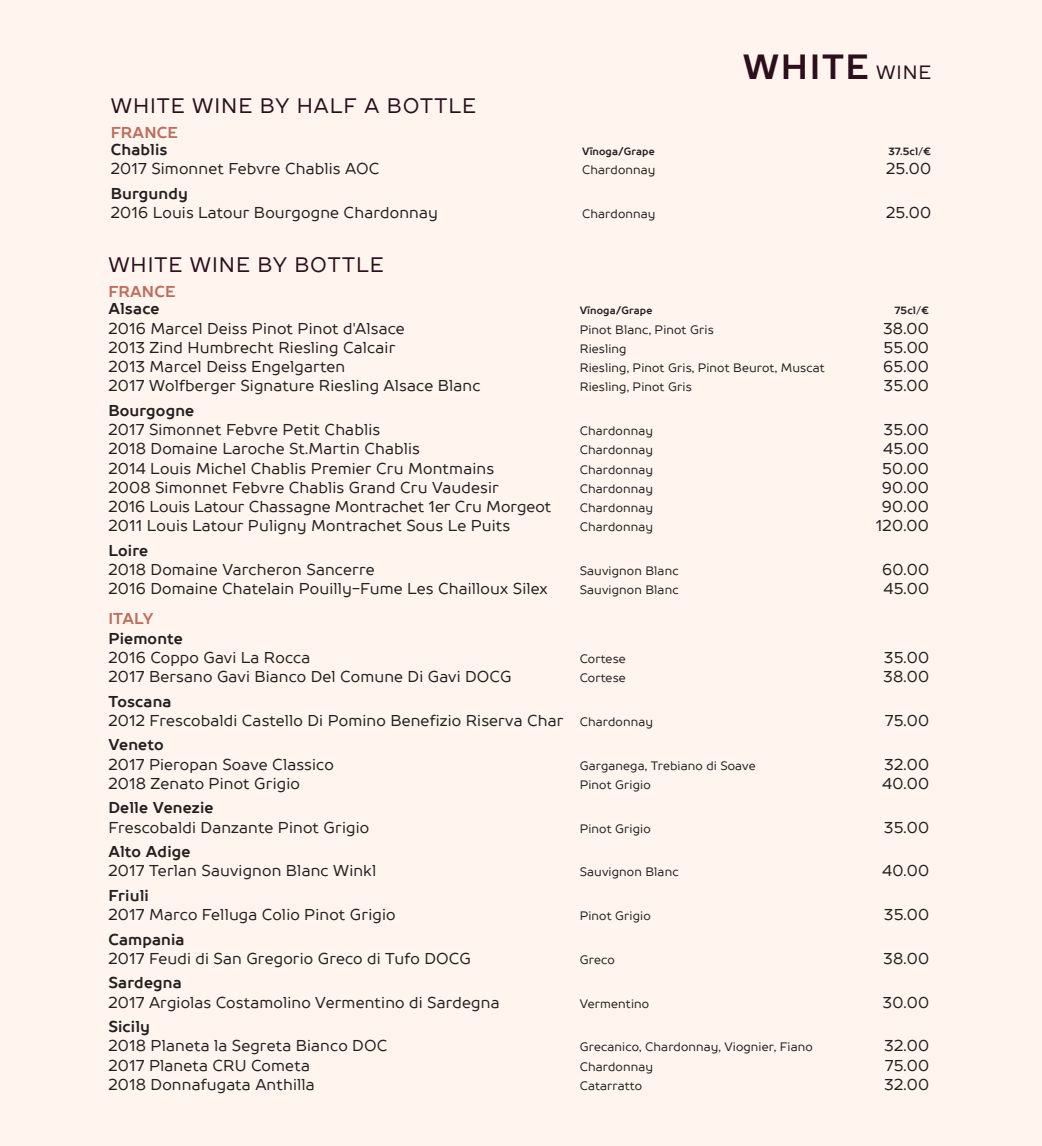
<style>
.page{position:relative;width:1042px;height:1146px;background:#fff4ee}
.page>*{position:absolute;margin:0;border:0;box-sizing:border-box;transform-origin:0 0}
.t1{font:700 35px "TT Prosto Sans";letter-spacing:.05em;color:#2c0e1d;scale:.95 1}
.t2{font:21px "TT Prosto Sans";letter-spacing:.05em;color:#2c0e1d;scale:.95 1}
.t3{font:15.75px/19.2px "TT Prosto Sans";letter-spacing:.01em;color:#231f20;scale:.95 1}
.t4{font:700 15.75px "TT Prosto Sans";letter-spacing:.01em;color:#231f20;scale:.95 1}
.t5{font:700 15.75px "TT Prosto Sans";letter-spacing:.01em;color:#bc6e5b;scale:.95 1}
.t6{font:12.25px "TT Prosto Sans";letter-spacing:.01em;color:#231f20;scale:.95 1}
.t7{font:700 10.5px "TT Prosto Sans";letter-spacing:.01em;color:#231f20;scale:.95 1}
.s1{font-weight:400;font-size:19.25px}
.s2{font-weight:400}
.s3{font-weight:700}
.s4{font-size:12.25px}
</style>
<div class="page">
<h1 class="t1" style="left:742px;top:44px;width:200px">WHITE <span class="s1">WINE</span></h1>
<h2 class="t2" style="left:111px;top:92px;width:386px">WHITE WINE BY HALF A BOTTLE</h2>
<p class="t5" style="left:111px;top:122px;width:72px">FRANCE</p>
<p class="t4" style="left:111px;top:139px;width:61px">Chablis</p>
<p class="t7" style="left:582px;top:144px;width:78px">Vīnoga/Grape</p>
<p class="t7" style="left:888px;top:144px;width:46px">37.5cl<span class="s2">/</span>€</p>
<p class="t3" style="left:111px;top:159px;width:284px">2017 Simonnet Febvre Chablis AOC</p>
<p class="t6" style="left:582px;top:162px;width:79px">Chardonnay</p>
<p class="t3" style="left:886px;top:159px;width:49px">25.00</p>
<p class="t4" style="left:111px;top:183px;width:83px">Burgundy</p>
<p class="t3" style="left:111px;top:203px;width:346px">2016 Louis Latour Bourgogne Chardonnay</p>
<p class="t6" style="left:582px;top:206px;width:79px">Chardonnay</p>
<p class="t3" style="left:886px;top:203px;width:49px">25.00</p>
<h2 class="t2" style="left:108px;top:251px;width:291px">WHITE WINE BY BOTTLE</h2>
<p class="t5" style="left:108px;top:281px;width:72px">FRANCE</p>
<p class="t4" style="left:108px;top:299px;width:55px">Alsace</p>
<p class="t7" style="left:580px;top:304px;width:78px">Vīnoga/Grape</p>
<p class="t7" style="left:894px;top:304px;width:38px">75cl<span class="s2">/</span>€</p>
<p class="t3" style="left:108px;top:318px;width:314px">2016 Marcel Deiss Pinot Pinot d'Alsace</p>
<p class="t6" style="left:580px;top:321px;width:142px">Pinot Blanc, Pinot Gris</p>
<p class="t3" style="left:883px;top:318px;width:49px">38.00</p>
<p class="t3" style="left:108px;top:338px;width:304px">2013 Zind Humbrecht Riesling Calcair</p>
<p class="t6" style="left:580px;top:341px;width:51px">Riesling</p>
<p class="t3" style="left:883px;top:338px;width:49px">55.00</p>
<p class="t3" style="left:108px;top:357px;width:251px">2013 Marcel Deiss Engelgarten</p>
<p class="t6" style="left:580px;top:360px;width:259px">Riesling, Pinot Gris, Pinot Beurot, Muscat</p>
<p class="t3" style="left:883px;top:357px;width:50px">65.00</p>
<p class="t3" style="left:108px;top:376px;width:393px">2017 Wolfberger Signature Riesling Alsace Blanc</p>
<p class="t6" style="left:580px;top:379px;width:119px">Riesling, Pinot Gris</p>
<p class="t3" style="left:884px;top:376px;width:49px">35.00</p>
<p class="t4" style="left:108px;top:400px;width:92px">Bourgogne</p>
<p class="t3" style="left:108px;top:420px;width:287px">2017 Simonnet Febvre Petit Chablis</p>
<p class="t6" style="left:580px;top:423px;width:79px">Chardonnay</p>
<p class="t3" style="left:884px;top:420px;width:49px">35.00</p>
<p class="t3" style="left:108px;top:439px;width:329px">2018 Domaine Laroche St.Martin Chablis</p>
<p class="t6" style="left:580px;top:442px;width:79px">Chardonnay</p>
<p class="t3" style="left:883px;top:439px;width:50px">45.00</p>
<p class="t3" style="left:108px;top:458px;width:407px">2014 Louis Michel Chablis Premier Cru Montmains</p>
<p class="t6" style="left:580px;top:461px;width:79px">Chardonnay</p>
<p class="t3" style="left:882px;top:458px;width:51px">50.00</p>
<p class="t3" style="left:108px;top:478px;width:412px">2008 Simonnet Febvre Chablis Grand Cru Vaudesir</p>
<p class="t6" style="left:580px;top:481px;width:79px">Chardonnay</p>
<p class="t3" style="left:882px;top:478px;width:51px">90.00</p>
<p class="t3" style="left:108px;top:497px;width:468px">2016 Louis Latour Chassagne Montrachet 1er Cru Morgeot</p>
<p class="t6" style="left:580px;top:500px;width:79px">Chardonnay</p>
<p class="t3" style="left:882px;top:497px;width:51px">90.00</p>
<p class="t3" style="left:108px;top:516px;width:424px">2011 Louis Latour Puligny Montrachet Sous Le Puits</p>
<p class="t6" style="left:580px;top:519px;width:79px">Chardonnay</p>
<p class="t3" style="left:876px;top:516px;width:57px">120.00</p>
<p class="t4" style="left:108px;top:540px;width:44px">Loire</p>
<p class="t3" style="left:108px;top:560px;width:282px">2018 Domaine Varcheron Sancerre</p>
<p class="t6" style="left:580px;top:563px;width:106px">Sauvignon Blanc</p>
<p class="t3" style="left:882px;top:560px;width:51px">60.00</p>
<p class="t3" style="left:108px;top:579px;width:464px">2016 Domaine Chatelain Pouilly-Fume Les Chailloux Silex</p>
<p class="t6" style="left:580px;top:582px;width:106px">Sauvignon Blanc</p>
<p class="t3" style="left:883px;top:579px;width:50px">45.00</p>
<p class="t5" style="left:108px;top:608px;width:49px">ITALY</p>
<p class="t4" style="left:108px;top:628px;width:80px">Piemonte</p>
<p class="t3" style="left:108px;top:647px;width:214px">2016 Coppo Gavi La Rocca</p>
<p class="t6" style="left:580px;top:650px;width:50px">Cortese</p>
<p class="t3" style="left:884px;top:647px;width:49px">35.00</p>
<p class="t3" style="left:108px;top:667px;width:426px">2017 Bersano Gavi Bianco Del Comune Di Gavi DOCG</p>
<p class="t6" style="left:580px;top:670px;width:50px">Cortese</p>
<p class="t3" style="left:883px;top:667px;width:49px">38.00</p>
<p class="t3" style="left:108px;top:691px;width:575px"><span class="s3">Toscana<br></span>2012 Frescobaldi Castello Di Pomino Benefizio Riserva Char <span class="s4">Chardonnay</span></p>
<p class="t3" style="left:885px;top:710px;width:48px">75.00</p>
<p class="t4" style="left:108px;top:734px;width:60px">Veneto</p>
<p class="t3" style="left:108px;top:754px;width:239px">2017 Pieropan Soave Classico</p>
<p class="t6" style="left:580px;top:757px;width:187px">Garganega, Trebiano di Soave</p>
<p class="t3" style="left:884px;top:754px;width:48px">32.00</p>
<p class="t3" style="left:108px;top:773px;width:203px">2018 Zenato Pinot Grigio</p>
<p class="t6" style="left:580px;top:776px;width:76px">Pinot Grigio</p>
<p class="t3" style="left:882px;top:773px;width:51px">40.00</p>
<p class="t4" style="left:108px;top:797px;width:112px">Delle Venezie</p>
<p class="t3" style="left:108px;top:817px;width:276px">Frescobaldi Danzante Pinot Grigio</p>
<p class="t6" style="left:580px;top:820px;width:76px">Pinot Grigio</p>
<p class="t3" style="left:884px;top:817px;width:49px">35.00</p>
<p class="t4" style="left:108px;top:841px;width:88px">Alto Adige</p>
<p class="t3" style="left:108px;top:861px;width:283px">2017 Terlan Sauvignon Blanc Winkl</p>
<p class="t6" style="left:580px;top:864px;width:106px">Sauvignon Blanc</p>
<p class="t3" style="left:882px;top:861px;width:51px">40.00</p>
<p class="t4" style="left:108px;top:885px;width:44px">Friuli</p>
<p class="t3" style="left:108px;top:905px;width:304px">2017 Marco Felluga Colio Pinot Grigio</p>
<p class="t6" style="left:580px;top:908px;width:76px">Pinot Grigio</p>
<p class="t3" style="left:884px;top:905px;width:49px">35.00</p>
<p class="t4" style="left:108px;top:929px;width:82px">Campania</p>
<p class="t3" style="left:108px;top:948px;width:383px">2017 Feudi di San Gregorio Greco di Tufo DOCG</p>
<p class="t6" style="left:580px;top:951px;width:38px">Greco</p>
<p class="t3" style="left:883px;top:948px;width:49px">38.00</p>
<p class="t4" style="left:108px;top:972px;width:79px">Sardegna</p>
<p class="t3" style="left:108px;top:992px;width:413px">2017 Argiolas Costamolino Vermentino di Sardegna</p>
<p class="t6" style="left:580px;top:995px;width:75px">Vermentino</p>
<p class="t3" style="left:883px;top:992px;width:50px">30.00</p>
<p class="t4" style="left:108px;top:1016px;width:45px">Sicily</p>
<p class="t3" style="left:108px;top:1036px;width:295px">2018 Planeta la Segreta Bianco DOC</p>
<p class="t6" style="left:580px;top:1039px;width:247px">Grecanico, Chardonnay, Viognier, Fiano</p>
<p class="t3" style="left:884px;top:1036px;width:48px">32.00</p>
<p class="t3" style="left:108px;top:1055px;width:214px">2017 Planeta CRU Cometa</p>
<p class="t6" style="left:580px;top:1058px;width:79px">Chardonnay</p>
<p class="t3" style="left:885px;top:1055px;width:48px">75.00</p>
<p class="t3" style="left:108px;top:1074px;width:219px">2018 Donnafugata Anthilla</p>
<p class="t6" style="left:580px;top:1077px;width:67px">Catarratto</p>
<p class="t3" style="left:884px;top:1074px;width:48px">32.00</p>
</div>
